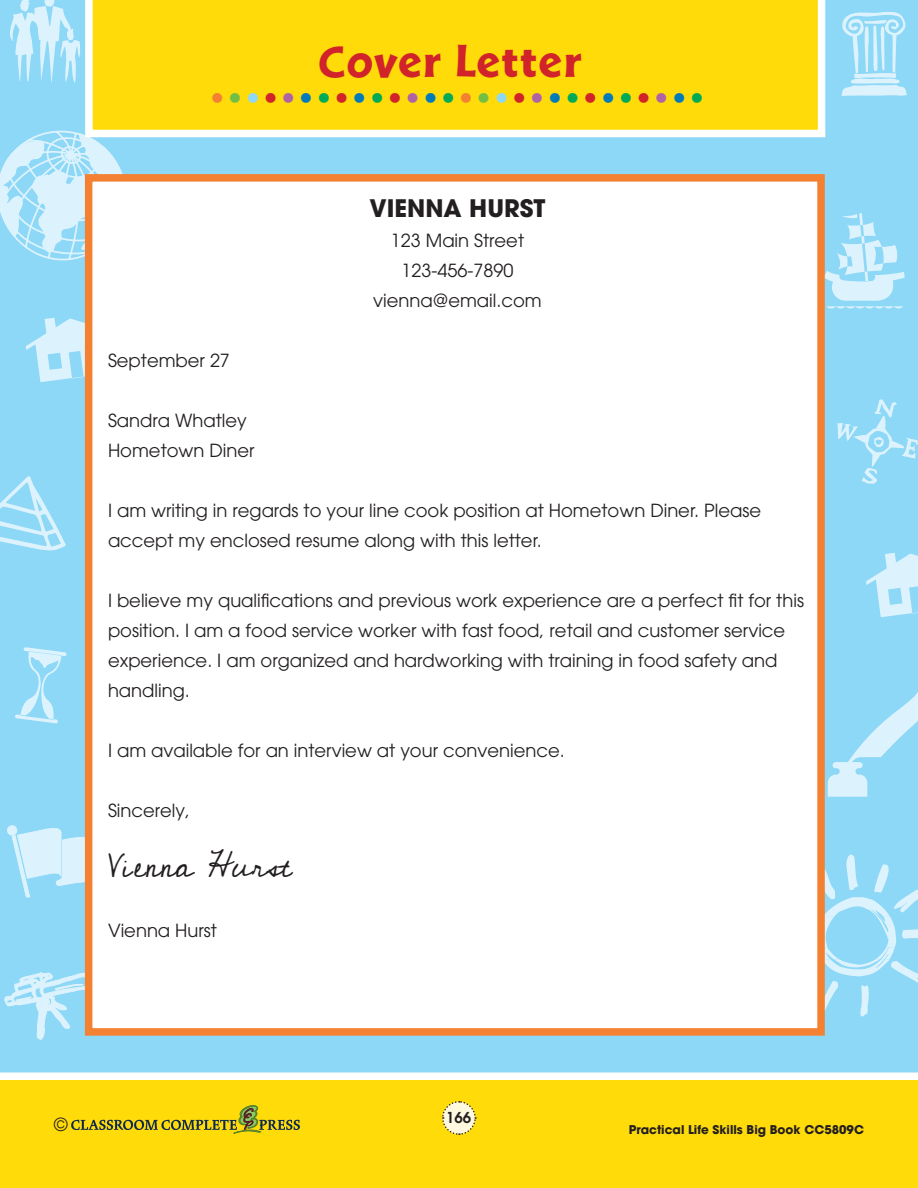
<style>
.page{position:relative;width:918px;height:1188px;background:#fff}
.page>*{position:absolute;margin:0;border:0;box-sizing:border-box;transform-origin:0 0}
.TG_Main_Header{font:46.5px "Cal Sans Heavy KA";letter-spacing:.04em;color:#d1232a}
.t1{font:700 42px "Futura";color:#d1232a}
.TG_Regular_Paragraph{font:33px "Cedarville Cursive";color:#231f20}
.TG_Regular_Paragraph-2{font:700 24px "Avant Garde";color:#231f20}
.TG_Regular_Paragraph-3{font:18px/30px "Avant Garde";color:#231f20}
.t2{font:600 15px "Avant Garde";color:#231f20}
.t3{font:700 12px "Avant Garde";color:#231f20}
.s1{color:#f48032}
.s2{color:#71bf44}
.s3{color:#8dd7f7}
.s4{color:#af63a5}
.s5{color:#007bba}
.s6{color:#00aa56}
</style>
<div class="page">
<div style="left:0;top:1080px;width:918px;height:108px;background:#ffdb0a"></div>
<svg style="left:442px;top:1101px;width:35px;height:34px"></svg>
<svg style="left:71px;top:1105px;width:229px;height:28px"></svg>
<div style="left:0;top:0;width:918px;height:1073px;background:#8dd7f7"></div>
<svg style="left:0;top:476px;width:66px;height:76px;background:#a1ddf8"></svg>
<svg style="left:26px;top:318px;width:59px;height:64px;background:#bae6f9"></svg>
<svg style="left:841px;top:10px;width:66px;height:86px;background:#ade1f8"></svg>
<svg style="left:8px;top:0;width:73px;height:83px;background:#aee2f9"></svg>
<svg style="left:5px;top:825px;width:80px;height:73px;background:#b9e5f9"></svg>
<svg style="left:837px;top:399px;width:81px;height:85px;background:#99dbf7"></svg>
<svg style="left:825px;top:213px;width:80px;height:96px;background:#ace1f8"></svg>
<svg style="left:15px;top:647px;width:52px;height:76px;background:#a2def8"></svg>
<svg style="left:4px;top:964px;width:114px;height:77px;background:#a3def8"></svg>
<svg style="left:0;top:129px;width:128px;height:133px;background:#b6e5f9"></svg>
<svg style="left:866px;top:553px;width:52px;height:64px;background:#bae6f9"></svg>
<svg style="left:828px;top:676px;width:90px;height:121px;background:#a1ddf8"></svg>
<svg style="left:825px;top:855px;width:93px;height:162px;background:#9eddf8"></svg>
<svg style="left:85px;top:0;width:740px;height:137px;background:#fedd1b"></svg>
<div style="left:85px;top:174px;width:740px;height:862px;background:#fff;border:8px solid #f48032"></div>
<p class="TG_Main_Header" style="left:318px;top:34px;width:265px">Cover Letter</p>
<p class="t1" style="left:210px;top:58px;width:496px"><span class="s1">.</span><span class="s2">.</span><span class="s3">.</span>.<span class="s4">.</span><span class="s5">.</span><span class="s6">.</span>.<span class="s5">.</span><span class="s6">.</span>.<span class="s4">.</span><span class="s5">.</span><span class="s6">.</span><span class="s1">.</span><span class="s2">.</span><span class="s3">.</span>.<span class="s4">.</span><span class="s5">.</span><span class="s6">.</span>.<span class="s5">.</span><span class="s6">.</span>.<span class="s4">.</span><span class="s5">.</span><span class="s6">.</span></p>
<p class="TG_Regular_Paragraph-3" style="left:108px;top:345px;width:123px">September 27</p>
<p class="TG_Regular_Paragraph-3" style="left:108px;top:405px;width:140px">Sandra Whatley</p>
<p class="TG_Regular_Paragraph-3" style="left:108px;top:435px;width:148px">Hometown Diner</p>
<p class="TG_Regular_Paragraph-2" style="left:369px;top:193px;width:178px">VIENNA HURST</p>
<p class="TG_Regular_Paragraph-3" style="left:391px;top:225px;width:135px">123 Main Street</p>
<p class="TG_Regular_Paragraph-3" style="left:402px;top:255px;width:113px">123-456-7890</p>
<p class="TG_Regular_Paragraph-3" style="left:373px;top:285px;width:170px">vienna@email.com</p>
<p class="TG_Regular_Paragraph-3" style="left:108px;top:495px;width:655px">I am writing in regards to your line cook position at Hometown Diner. Please accept my enclosed resume along with this letter.</p>
<p class="TG_Regular_Paragraph-3" style="left:108px;top:585px;width:697px">I believe my qualifications and previous work experience are a perfect fit for this position. I am a food service worker with fast food, retail and customer service experience. I am organized and hardworking with training in food safety and handling.</p>
<p class="TG_Regular_Paragraph-3" style="left:108px;top:735px;width:458px">I am available for an interview at your convenience.</p>
<p class="TG_Regular_Paragraph-3" style="left:108px;top:795px;width:84px">Sincerely,</p>
<p class="TG_Regular_Paragraph" style="left:108px;top:846px;width:185px">Vienna Hurst</p>
<p class="TG_Regular_Paragraph-3" style="left:108px;top:915px;width:111px">Vienna Hurst</p>
<p class="t2" style="left:446px;top:1107px;width:27px">166</p>
<p class="TG_Regular_Paragraph-3" style="left:54px;top:1110px;width:15px">©</p>
<p class="t3" style="left:629px;top:1122px;width:237px">Practical Life Skills Big Book CC5809C</p>
</div>
